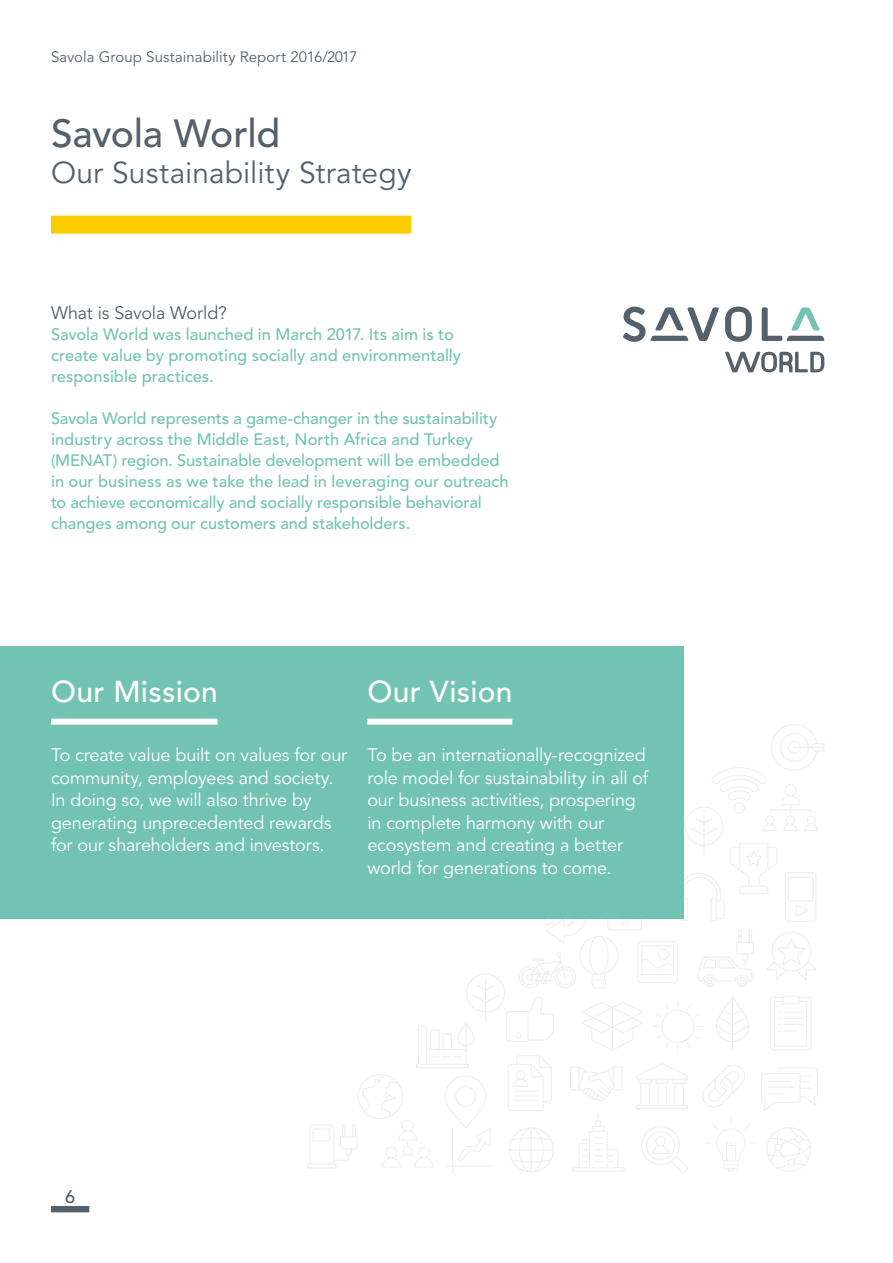
<style>
.page{position:relative;width:893px;height:1263px;background:#fff}
.page>*{position:absolute;margin:0;border:0;box-sizing:border-box;transform-origin:0 0}
.t1{font:500 39px "Avenir LT Std";letter-spacing:-.01em;color:#54616c}
.t2{font:30px "Avenir LT Std";letter-spacing:.005em;color:#54616c}
.t3{font:500 30px "Avenir LT Std";letter-spacing:.01em;color:#fff}
.t4{font:18px/22.5px "Avenir LT Std";letter-spacing:-.01em;color:#fff}
.t5{font:18px "Avenir LT Std";letter-spacing:-.01em;color:#54616c}
.t6{font:500 18px "Avenir LT Std";color:#54616c}
.t7{font:500 16.5px/21px "Avenir LT Std";letter-spacing:-.005em;color:#73c3b4}
.t8{font:15px "Avenir LT Std";letter-spacing:.005em;color:#54616c}
</style>
<div class="page">
<svg style="left:307px;top:724px;width:518px;height:449px"></svg>
<div style="left:51px;top:1206px;width:38px;height:6px;background:#54616c"></div>
<svg style="left:623px;top:307px;width:96px;height:35px"></svg>
<svg style="left:762px;top:307px;width:63px;height:34px"></svg>
<svg style="left:725px;top:307px;width:27px;height:35px"></svg>
<svg style="left:725px;top:352px;width:99px;height:20px"></svg>
<div style="left:0;top:646px;width:683px;height:272px;background:#73c3b4"></div>
<div style="left:51px;top:216px;width:360px;height:18px;background:#fc0"></div>
<div style="left:51px;top:719px;width:167px;height:6px;background:#fff"></div>
<div style="left:367px;top:719px;width:145px;height:6px;background:#fff"></div>
<p class="t8" style="left:51px;top:48px;width:308px">Savola Group Sustainability Report 2016/2017</p>
<h1 class="t1" style="left:51px;top:111px;width:231px">Savola World</h1>
<h2 class="t2" style="left:51px;top:155px;width:362px">Our Sustainability Strategy</h2>
<p class="t5" style="left:51px;top:302px;width:177px">What is Savola World?</p>
<p class="t7" style="left:51px;top:324px;width:412px">Savola World was launched in March 2017. Its aim is to create value by promoting socially and environmentally responsible practices.</p>
<p class="t7" style="left:51px;top:408px;width:459px">Savola World represents a game-changer in the sustainability industry across the Middle East, North Africa and Turkey (MENAT) region. Sustainable development will be embedded in our business as we take the lead in leveraging our outreach to achieve economically and socially responsible behavioral changes among our customers and stakeholders.</p>
<h2 class="t3" style="left:51px;top:674px;width:168px">Our Mission</h2>
<h2 class="t3" style="left:367px;top:674px;width:147px">Our Vision</h2>
<p class="t4" style="left:51px;top:744px;width:298px">To create value built on values for our community, employees and society.<br>In doing so, we will also thrive by generating unprecedented rewards for our shareholders and investors.</p>
<p class="t4" style="left:367px;top:744px;width:282px">To be an internationally-recognized role model for sustainability in all of our business activities, prospering in complete harmony with our ecosystem and creating a better world for generations to come.</p>
<p class="t6" style="left:65px;top:1187px;width:12px">6</p>
</div>
